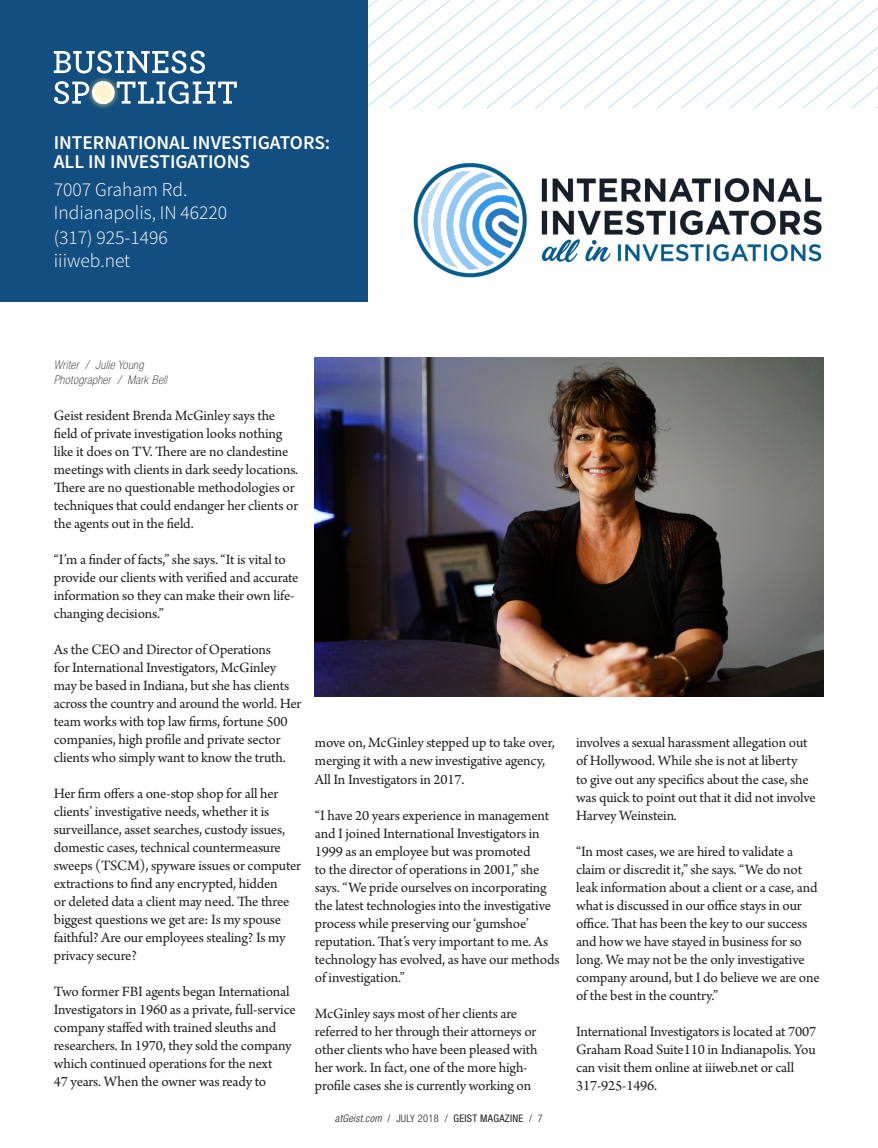
<style>
.page{position:relative;width:878px;height:1148px;background:#fff}
.page>*{position:absolute;margin:0;border:0;box-sizing:border-box;transform-origin:0 0}
.TOC_body{font:300 19.5px/23.4px "Source Sans Pro";color:#fff}
.TOC_body-2{font:600 19.5px/18.9px "Source Sans Pro";color:#fff}
.body{font:15px/18px "Arno Pro";letter-spacing:-.01em;color:#231f20}
.byline{font:italic 100 condensed 12px "Helvetica Neue LT Std";letter-spacing:.025em;color:#231f20}
.t1{font:condensed 10.5px "Helvetica Neue LT Std";letter-spacing:.025em;color:#231f20}
.s1{font-weight:300;font-style:italic}
.s2{font-weight:300}
</style>
<div class="page">
<div style="left:0;top:0;width:367px;height:302px;background:#124e80"></div>
<svg style="left:53px;top:0;width:825px;height:108px"></svg>
<img style="left:413px;top:163px;width:409px;height:115px">
<img style="left:315px;top:357px;width:508px;height:339px">
<p class="TOC_body-2" style="left:54px;top:134px;width:278px">INTERNATIONAL INVESTIGATORS:<br>ALL IN INVESTIGATIONS</p>
<p class="TOC_body" style="left:54px;top:178px;width:175px">7007 Graham Rd.<br>Indianapolis, IN 46220</p>
<p class="TOC_body" style="left:54px;top:226px;width:115px">(317) 925-1496 iiiweb.net</p>
<p class="byline" style="left:54px;top:358px;width:91px">Writer / Julie Young</p>
<p class="byline" style="left:54px;top:372px;width:115px">Photographer / Mark Bell</p>
<p class="body" style="left:54px;top:407px;width:246px">Geist resident Brenda McGinley says the field of private investigation looks nothing like it does on TV. There are no clandestine meetings with clients in dark seedy locations.<br>There are no questionable methodologies or techniques that could endanger her clients or the agents out in the field.</p>
<p class="body" style="left:54px;top:551px;width:246px">“I’m a finder of facts,” she says. “It is vital to provide our clients with verified and accurate information so they can make their own life&shy;changing decisions.”</p>
<p class="body" style="left:54px;top:641px;width:249px">As the CEO and Director of Operations<br>for International Investigators, McGinley may be based in Indiana, but she has clients across the country and around the world. Her team works with top law firms, fortune 500 companies, high profile and private sector clients who simply want to know the truth.</p>
<p class="body" style="left:54px;top:785px;width:249px">Her firm offers a one-stop shop for all her clients’ investigative needs, whether it is surveillance, asset searches, custody issues, domestic cases, technical countermeasure sweeps (TSCM), spyware issues or computer extractions to find any encrypted, hidden<br>or deleted data a client may need. The three biggest questions we get are: Is my spouse faithful? Are our employees stealing? Is my privacy secure?</p>
<p class="body" style="left:54px;top:983px;width:243px">Two former FBI agents began International Investigators in 1960 as a private, full-service company staffed with trained sleuths and researchers. In 1970, they sold the company which continued operations for the next<br>47 years. When the owner was ready to</p>
<p class="body" style="left:315px;top:734px;width:241px">move on, McGinley stepped up to take over, merging it with a new investigative agency,<br>All In Investigators in 2017.</p>
<p class="body" style="left:315px;top:806px;width:246px">“I have 20 years experience in management and I joined International Investigators in 1999 as an employee but was promoted<br>to the director of operations in 2001,” she says. “We pride ourselves on incorporating the latest technologies into the investigative process while preserving our ‘gumshoe’ reputation. That’s very important to me. As technology has evolved, as have our methods of investigation.”</p>
<p class="body" style="left:315px;top:1004px;width:224px">McGinley says most of her clients are referred to her through their attorneys or other clients who have been pleased with her work. In fact, one of the more high&shy;profile cases she is currently working on</p>
<p class="t1" style="left:335px;top:1111px;width:209px"><span class="s1">atGeist.com</span> <span class="s2">/ JULY 2018 /</span> GEIST MAGAZINE <span class="s2">/ 7</span></p>
<p class="body" style="left:576px;top:734px;width:241px">involves a sexual harassment allegation out of Hollywood. While she is not at liberty<br>to give out any specifics about the case, she was quick to point out that it did not involve Harvey Weinstein.</p>
<p class="body" style="left:576px;top:842px;width:245px">“In most cases, we are hired to validate a claim or discredit it,” she says. “We do not leak information about a client or a case, and what is discussed in our office stays in our office. That has been the key to our success and how we have stayed in business for so long. We may not be the only investigative company around, but I do believe we are one of the best in the country.”</p>
<p class="body" style="left:576px;top:1022px;width:242px;text-align:justify">International Investigators is located at 7007<br>Graham Road Suite110 in Indianapolis. You can visit them online at iiiweb.net or call</p>
<p class="body" style="left:576px;top:1076px;width:83px">317-925-1496.</p>
</div>
